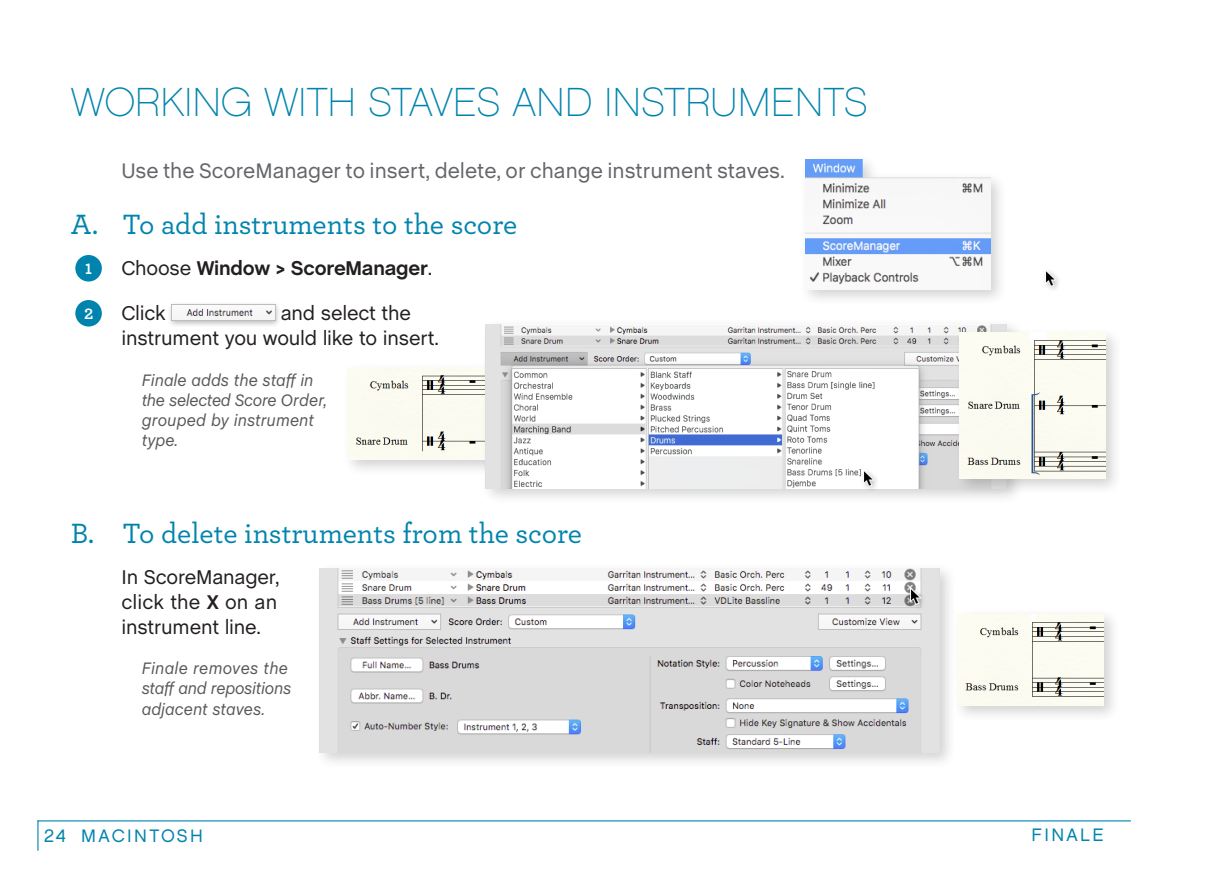
<style>
.page{position:relative;width:1215px;height:871px;background:#fff}
.page>*{position:absolute;margin:0;border:0;box-sizing:border-box;transform-origin:0 0}
.SectionHeadText{font:40.5px "Chalet Paris Nineteen Sixty";color:#0084ad}
.SectionSubhead{font:500 29.25px "Archer";color:#0084ad}
.IntroText{font:21.38px "Chalet";color:#63656a}
.InstructionText_with{font:20.25px/24.8px "Chalet";letter-spacing:-.01em;color:#231f20}
.InstructionText_with-2{font:700 20.25px "Chalet";letter-spacing:-.01em;color:#231f20}
.t1{font:18px "Chalet London Nineteen Sixty";letter-spacing:.13em;color:#0084ad}
.InlineItalicCallout{font:italic 16.88px/20.2px "Chalet";color:#57585a}
.t2{font:700 15.75px "Archer";color:#fff}
.s1{font-weight:400}
.s2{font-weight:700}
</style>
<div class="page">
<hr style="left:37px;top:820px;width:2px;height:30px;background:#0084ad">
<hr style="left:37px;top:820px;width:1094px;height:1px;background:#0084ad">
<svg style="left:73px;top:253px;width:31px;height:31px"></svg>
<div style="left:71px;top:250px;width:35px;height:36px;border:4px solid #fff;border-radius:50%"></div>
<svg style="left:73px;top:298px;width:31px;height:31px"></svg>
<div style="left:71px;top:295px;width:35px;height:36px;border:4px solid #fff;border-radius:50%"></div>
<div style="left:168px;top:301px;width:113px;height:26px;background:#231f20;opacity:.3"></div>
<img style="left:172px;top:304px;width:103px;height:16px">
<div style="left:342px;top:362px;width:169px;height:115px;background:#231f20;opacity:.2"></div>
<img style="left:347px;top:368px;width:134px;height:91px">
<div style="left:953px;top:608px;width:168px;height:115px;background:#231f20;opacity:.2"></div>
<img style="left:958px;top:614px;width:146px;height:92px">
<div style="left:800px;top:154px;width:208px;height:152px;background:#231f20;opacity:.2"></div>
<img style="left:805px;top:160px;width:186px;height:129px">
<div style="left:481px;top:318px;width:543px;height:187px;background:#231f20;opacity:.2"></div>
<img style="left:486px;top:324px;width:521px;height:164px">
<div style="left:1042px;top:267px;width:20px;height:26px;background:#231f20;opacity:.3"></div>
<img style="left:1046px;top:269px;width:10px;height:17px">
<div style="left:860px;top:467px;width:20px;height:26px;background:#231f20;opacity:.3"></div>
<img style="left:864px;top:469px;width:11px;height:17px">
<div style="left:954px;top:327px;width:169px;height:169px;background:#231f20;opacity:.2"></div>
<img style="left:959px;top:333px;width:146px;height:145px">
<div style="left:314px;top:563px;width:643px;height:206px;background:#231f20;opacity:.2"></div>
<img style="left:320px;top:569px;width:620px;height:183px">
<div style="left:907px;top:585px;width:20px;height:26px;background:#231f20;opacity:.3"></div>
<img style="left:911px;top:587px;width:10px;height:17px">
<p class="SectionHeadText" style="left:71px;top:79px;width:799px">WORKING WITH STAVES AND INSTRUMENTS</p>
<p class="IntroText" style="left:122px;top:158px;width:665px">Use the ScoreManager to insert, delete, or change instrument staves.</p>
<p class="SectionSubhead" style="left:71px;top:204px;width:448px">A. To add instruments to the score</p>
<p class="t2" style="left:85px;top:256px;width:8px">1</p>
<p class="InstructionText_with-2" style="left:122px;top:256px;width:312px"><span class="s1">Choose</span> Window &gt; ScoreManager<span class="s1">.</span></p>
<p class="t2" style="left:84px;top:301px;width:11px">2</p>
<p class="InstructionText_with" style="left:122px;top:301px;width:46px">Click</p>
<p class="InstructionText_with" style="left:122px;top:301px;width:319px;text-indent:159px">and select the instrument you would like to insert.</p>
<p class="InlineItalicCallout" style="left:142px;top:370px;width:187px">Finale adds the staff in the selected Score Order, grouped by instrument type.</p>
<p class="SectionSubhead" style="left:71px;top:512px;width:513px">B. To delete instruments from the score</p>
<p class="InstructionText_with" style="left:122px;top:565px;width:160px;text-align:justify">In ScoreManager, click the <span class="s2">X</span> on an instrument line.</p>
<p class="InlineItalicCallout" style="left:142px;top:658px;width:151px">Finale removes the staff and repositions adjacent staves.</p>
<p class="t1" style="left:44px;top:825px;width:160px">24 MACINTOSH</p>
<p class="t1" style="left:1032px;top:823px;width:73px">FINALE</p>
</div>
